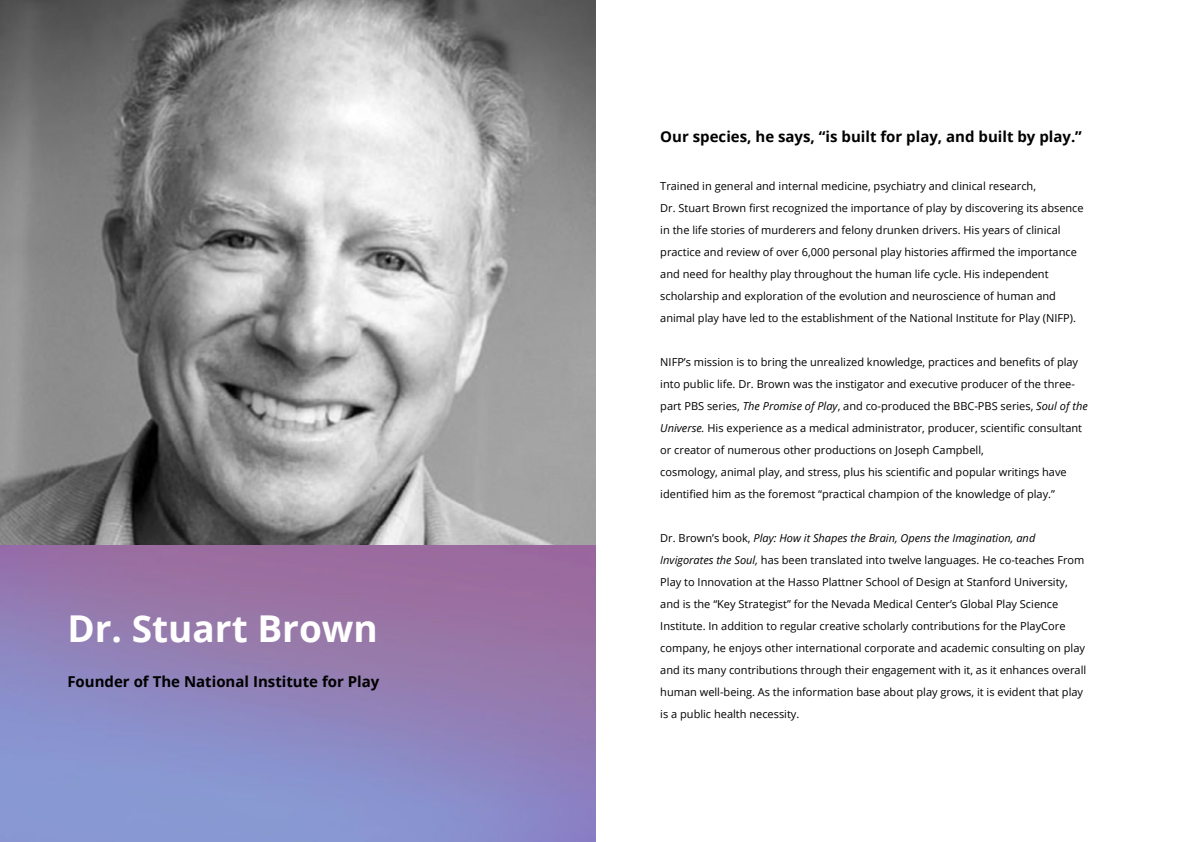
<style>
.page{position:relative;width:1191px;height:842px;background:#fff}
.page>*{position:absolute;margin:0;border:0;box-sizing:border-box;transform-origin:0 0}
.t1{font:700 37px "Open Sans";color:#fff}
.t2{font:700 15px "Open Sans";color:#000}
.t3{font:11px/22px "Open Sans";color:#000}
.s1{font-style:italic}
</style>
<div class="page">
<img style="left:0;top:544px;width:595px;height:298px">
<svg style="left:0;top:0;width:595px;height:544px"></svg>
<h1 class="t1" style="left:67px;top:602px;width:312px">Dr. Stuart Brown</h1>
<h2 class="t2" style="left:67px;top:671px;width:313px">Founder of The National Institute for Play</h2>
<h2 class="t2" style="left:660px;top:126px;width:423px">Our species, he says, “is built for play, and built by play.”</h2>
<p class="t3" style="left:660px;top:175px;width:425px">Trained in general and internal medicine, psychiatry and clinical research,<br>Dr. Stuart Brown first recognized the importance of play by discovering its absence in the life stories of murderers and felony drunken drivers. His years of clinical practice and review of over 6,000 personal play histories affirmed the importance and need for healthy play throughout the human life cycle. His independent scholarship and exploration of the evolution and neuroscience of human and animal play have led to the establishment of the National Institute for Play (NIFP).</p>
<p class="t3" style="left:660px;top:351px;width:429px">NIFP’s mission is to bring the unrealized knowledge, practices and benefits of play into public life. Dr. Brown was the instigator and executive producer of the three&shy;part PBS series, <span class="s1">The Promise of Play</span>, and co-produced the BBC-PBS series, <span class="s1">Soul of the Universe.</span> His experience as a medical administrator, producer, scientific consultant or creator of numerous other productions on Joseph Campbell,<br>cosmology, animal play, and stress, plus his scientific and popular writings have identified him as the foremost “practical champion of the knowledge of play.”</p>
<p class="t3" style="left:660px;top:527px;width:427px">Dr. Brown’s book, <span class="s1">Play: How it Shapes the Brain, Opens the Imagination, and Invigorates the Soul,</span> has been translated into twelve languages. He co-teaches From Play to Innovation at the Hasso Plattner School of Design at Stanford University, and is the “Key Strategist” for the Nevada Medical Center’s Global Play Science Institute. In addition to regular creative scholarly contributions for the PlayCore company, he enjoys other international corporate and academic consulting on play and its many contributions through their engagement with it, as it enhances overall human well-being. As the information base about play grows, it is evident that play is a public health necessity.</p>
</div>
